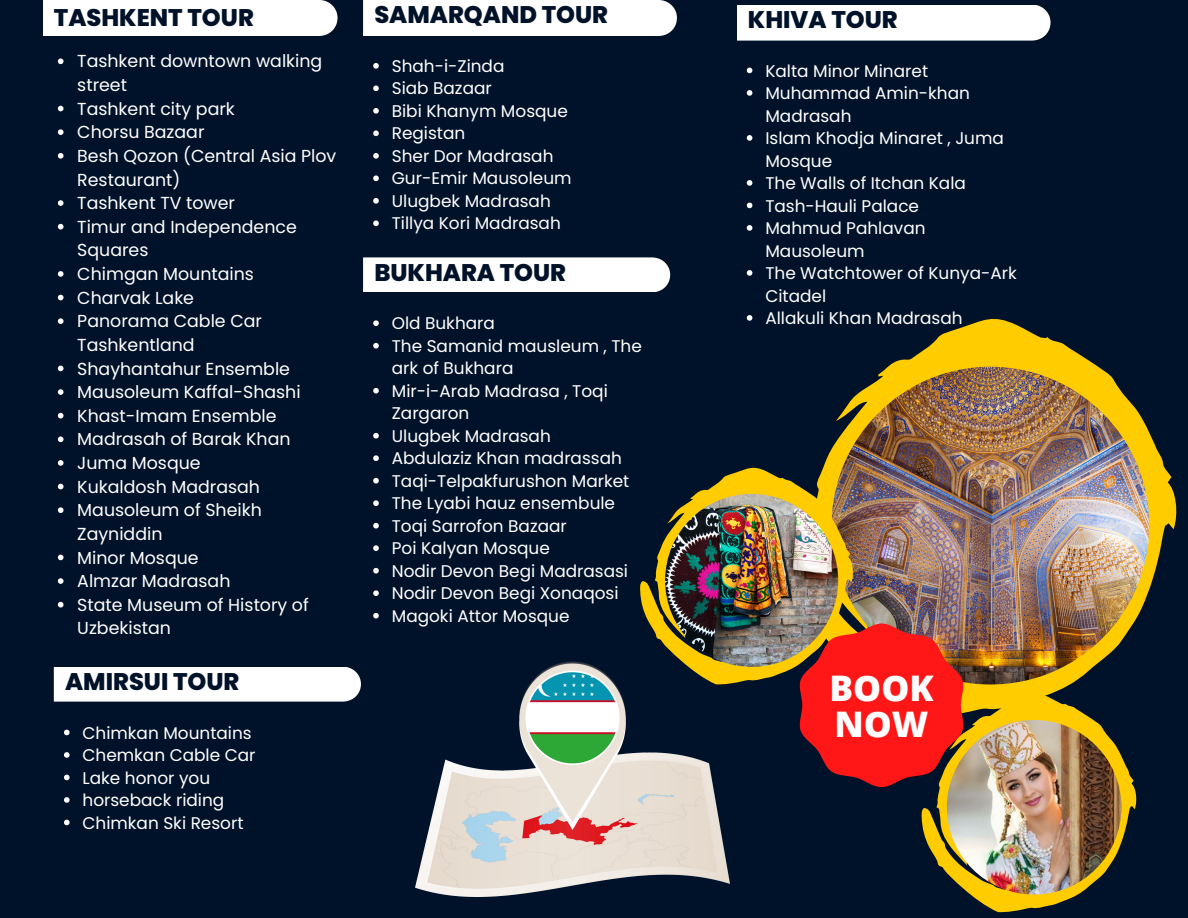
<style>
.page{position:relative;width:1188px;height:918px;background:#001229}
.page>*{position:absolute;margin:0;border:0;box-sizing:border-box;transform-origin:0 0}
.t1{font:800 35.25px "Open Sans";color:#fff}
.t2{font:800 24px "Poppins";color:#001229}
.t3{font:17.4px/23.7px "Poppins";color:#fff}
.t4{font:16.95px/22.5px "Poppins";color:#fff}
</style>
<div class="page">
<div style="left:363px;top:0;width:314px;height:36px;background:#fff"></div>
<div style="left:43px;top:0;width:294px;height:36px;background:#fff"></div>
<div style="left:363px;top:257px;width:307px;height:35px;background:#fff"></div>
<svg style="left:373px;top:320px;width:6px;height:6px"></svg>
<svg style="left:373px;top:343px;width:6px;height:6px"></svg>
<svg style="left:373px;top:388px;width:6px;height:6px"></svg>
<svg style="left:373px;top:433px;width:6px;height:6px"></svg>
<svg style="left:373px;top:455px;width:6px;height:6px"></svg>
<svg style="left:373px;top:478px;width:6px;height:6px"></svg>
<svg style="left:373px;top:500px;width:6px;height:6px"></svg>
<svg style="left:373px;top:523px;width:6px;height:6px"></svg>
<svg style="left:373px;top:545px;width:6px;height:6px"></svg>
<svg style="left:373px;top:568px;width:6px;height:6px"></svg>
<svg style="left:373px;top:590px;width:6px;height:6px"></svg>
<svg style="left:373px;top:613px;width:6px;height:6px"></svg>
<div style="left:54px;top:667px;width:307px;height:35px;background:#fff"></div>
<div style="left:737px;top:5px;width:314px;height:36px;background:#fff"></div>
<svg style="left:824px;top:319px;width:353px;height:372px"></svg>
<img style="left:832px;top:367px;width:317px;height:317px;border-radius:50%">
<svg style="left:921px;top:691px;width:216px;height:221px"></svg>
<img style="left:947px;top:720px;width:174px;height:175px;border-radius:50%">
<svg style="left:640px;top:465px;width:214px;height:219px"></svg>
<img style="left:665px;top:494px;width:173px;height:173px;border-radius:50%">
<svg style="left:798px;top:624px;width:167px;height:163px"></svg>
<img style="left:416px;top:662px;width:313px;height:235px">
<svg style="left:58px;top:58px;width:6px;height:6px"></svg>
<svg style="left:58px;top:106px;width:6px;height:5px"></svg>
<svg style="left:58px;top:129px;width:6px;height:6px"></svg>
<svg style="left:58px;top:153px;width:6px;height:6px"></svg>
<svg style="left:58px;top:200px;width:6px;height:6px"></svg>
<svg style="left:58px;top:224px;width:6px;height:5px"></svg>
<svg style="left:58px;top:271px;width:6px;height:6px"></svg>
<svg style="left:58px;top:295px;width:6px;height:5px"></svg>
<svg style="left:58px;top:318px;width:6px;height:6px"></svg>
<svg style="left:58px;top:366px;width:6px;height:5px"></svg>
<svg style="left:58px;top:389px;width:6px;height:6px"></svg>
<svg style="left:58px;top:413px;width:6px;height:5px"></svg>
<svg style="left:58px;top:436px;width:6px;height:6px"></svg>
<svg style="left:58px;top:460px;width:6px;height:6px"></svg>
<svg style="left:58px;top:484px;width:6px;height:5px"></svg>
<svg style="left:58px;top:507px;width:6px;height:6px"></svg>
<svg style="left:58px;top:555px;width:6px;height:5px"></svg>
<svg style="left:58px;top:578px;width:6px;height:6px"></svg>
<svg style="left:58px;top:602px;width:6px;height:5px"></svg>
<svg style="left:373px;top:63px;width:6px;height:6px"></svg>
<svg style="left:373px;top:85px;width:6px;height:6px"></svg>
<svg style="left:373px;top:108px;width:6px;height:6px"></svg>
<svg style="left:373px;top:130px;width:6px;height:6px"></svg>
<svg style="left:373px;top:153px;width:6px;height:6px"></svg>
<svg style="left:373px;top:175px;width:6px;height:6px"></svg>
<svg style="left:373px;top:198px;width:6px;height:6px"></svg>
<svg style="left:373px;top:220px;width:6px;height:6px"></svg>
<svg style="left:64px;top:730px;width:6px;height:5px"></svg>
<svg style="left:64px;top:752px;width:6px;height:6px"></svg>
<svg style="left:64px;top:775px;width:6px;height:5px"></svg>
<svg style="left:64px;top:797px;width:6px;height:6px"></svg>
<svg style="left:64px;top:820px;width:6px;height:5px"></svg>
<svg style="left:747px;top:68px;width:5px;height:5px"></svg>
<svg style="left:747px;top:90px;width:5px;height:6px"></svg>
<svg style="left:747px;top:135px;width:5px;height:6px"></svg>
<svg style="left:747px;top:180px;width:5px;height:6px"></svg>
<svg style="left:747px;top:203px;width:5px;height:5px"></svg>
<svg style="left:747px;top:225px;width:5px;height:6px"></svg>
<svg style="left:747px;top:270px;width:5px;height:6px"></svg>
<svg style="left:747px;top:315px;width:5px;height:6px"></svg>
<p class="t2" style="left:54px;top:1px;width:202px">TASHKENT TOUR</p>
<p class="t2" style="left:374px;top:-2px;width:235px">SAMARQAND TOUR</p>
<p class="t3" style="left:77px;top:50px;width:247px">Tashkent downtown walking street</p>
<p class="t3" style="left:77px;top:97px;width:159px">Tashkent city park</p>
<p class="t3" style="left:77px;top:120px;width:129px">Chorsu Bazaar</p>
<p class="t3" style="left:77px;top:144px;width:261px">Besh Qozon (Central Asia Plov<br>Restaurant)</p>
<p class="t3" style="left:77px;top:191px;width:159px">Tashkent TV tower</p>
<p class="t3" style="left:77px;top:215px;width:221px">Timur and Independence<br>Squares</p>
<p class="t3" style="left:77px;top:262px;width:178px">Chimgan Mountains</p>
<p class="t3" style="left:77px;top:286px;width:118px">Charvak Lake</p>
<p class="t3" style="left:77px;top:309px;width:186px">Panorama Cable Car<br>Tashkentland</p>
<p class="t3" style="left:77px;top:357px;width:214px">Shayhantahur Ensemble</p>
<p class="t3" style="left:77px;top:380px;width:225px">Mausoleum Kaffal-Shashi</p>
<p class="t3" style="left:77px;top:404px;width:201px">Khast-Imam Ensemble</p>
<p class="t3" style="left:77px;top:428px;width:215px">Madrasah of Barak Khan</p>
<p class="t3" style="left:77px;top:451px;width:125px">Juma Mosque</p>
<p class="t3" style="left:77px;top:475px;width:184px">Kukaldosh Madrasah</p>
<p class="t3" style="left:77px;top:498px;width:186px">Mausoleum of Sheikh<br>Zayniddin</p>
<p class="t3" style="left:77px;top:546px;width:123px">Minor Mosque</p>
<p class="t3" style="left:77px;top:569px;width:155px">Almzar Madrasah</p>
<p class="t3" style="left:77px;top:593px;width:233px">State Museum of History of<br>Uzbekistan</p>
<p class="t2" style="left:65px;top:665px;width:176px">AMIRSUI TOUR</p>
<p class="t4" style="left:83px;top:721px;width:171px">Chimkan Mountains</p>
<p class="t4" style="left:83px;top:744px;width:174px">Chemkan Cable Car</p>
<p class="t4" style="left:83px;top:766px;width:129px">Lake honor you</p>
<p class="t4" style="left:83px;top:789px;width:143px">horseback riding</p>
<p class="t4" style="left:83px;top:811px;width:162px">Chimkan Ski Resort</p>
<p class="t4" style="left:392px;top:55px;width:114px">Shah-i-Zinda</p>
<p class="t4" style="left:392px;top:77px;width:102px">Siab Bazaar</p>
<p class="t4" style="left:392px;top:100px;width:178px">Bibi Khanym Mosque</p>
<p class="t4" style="left:392px;top:122px;width:75px">Registan</p>
<p class="t4" style="left:392px;top:145px;width:163px">Sher Dor Madrasah</p>
<p class="t4" style="left:392px;top:167px;width:181px">Gur-Emir Mausoleum</p>
<p class="t4" style="left:392px;top:190px;width:161px">Ulugbek Madrasah</p>
<p class="t4" style="left:392px;top:212px;width:171px">Tillya Kori Madrasah</p>
<p class="t2" style="left:374px;top:256px;width:193px">BUKHARA TOUR</p>
<p class="t4" style="left:392px;top:312px;width:105px">Old Bukhara</p>
<p class="t4" style="left:392px;top:335px;width:252px">The Samanid mausleum , The ark of Bukhara</p>
<p class="t4" style="left:392px;top:380px;width:218px">Mir-i-Arab Madrasa , Toqi<br>Zargaron</p>
<p class="t4" style="left:392px;top:425px;width:161px">Ulugbek Madrasah</p>
<p class="t4" style="left:392px;top:447px;width:232px">Abdulaziz Khan madrassah</p>
<p class="t4" style="left:392px;top:470px;width:239px">Taqi-Telpakfurushon Market</p>
<p class="t4" style="left:392px;top:492px;width:225px">The Lyabi hauz ensembule</p>
<p class="t4" style="left:392px;top:515px;width:177px">Toqi Sarrofon Bazaar</p>
<p class="t4" style="left:392px;top:537px;width:160px">Poi Kalyan Mosque</p>
<p class="t4" style="left:392px;top:560px;width:238px">Nodir Devon Begi Madrasasi</p>
<p class="t4" style="left:392px;top:582px;width:228px">Nodir Devon Begi Xonaqosi</p>
<p class="t4" style="left:392px;top:605px;width:179px">Magoki Attor Mosque</p>
<p class="t2" style="left:748px;top:3px;width:151px">KHIVA TOUR</p>
<p class="t4" style="left:765px;top:59px;width:164px">Kalta Minor Minaret</p>
<p class="t4" style="left:765px;top:82px;width:206px">Muhammad Amin-khan<br>Madrasah</p>
<p class="t4" style="left:765px;top:127px;width:240px">Islam Khodja Minaret , Juma<br>Mosque</p>
<p class="t4" style="left:765px;top:172px;width:202px">The Walls of Itchan Kala</p>
<p class="t4" style="left:765px;top:194px;width:155px">Tash-Hauli Palace</p>
<p class="t4" style="left:765px;top:217px;width:162px">Mahmud Pahlavan<br>Mausoleum</p>
<p class="t4" style="left:765px;top:262px;width:253px">The Watchtower of Kunya-Ark<br>Citadel</p>
<p class="t4" style="left:765px;top:307px;width:199px">Allakuli Khan Madrasah</p>
<p class="t1" style="left:830px;top:664px;width:106px">BOOK</p>
<p class="t1" style="left:835px;top:699px;width:96px">NOW</p>
</div>
